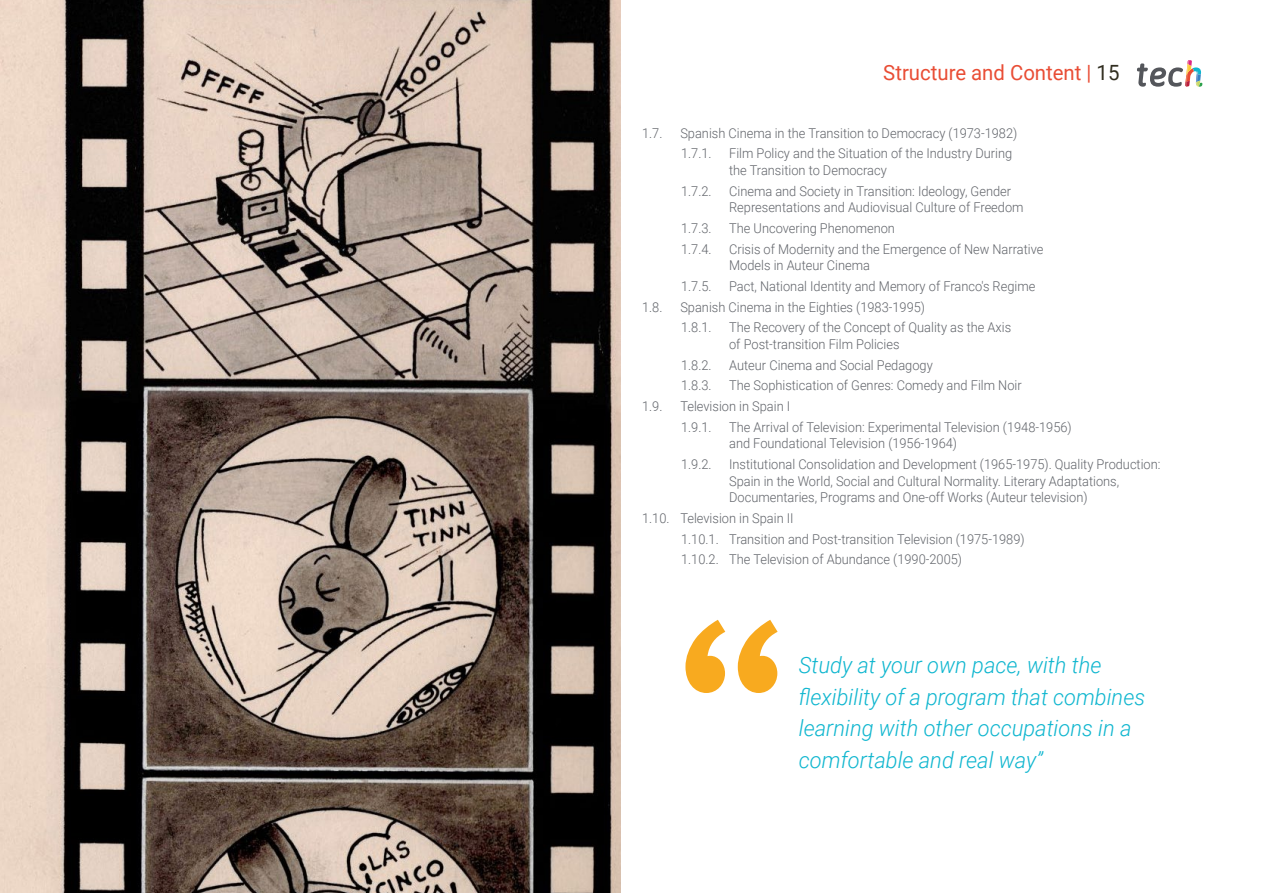
<style>
.page{position:relative;width:1263px;height:893px;background:#fff}
.page>*{position:absolute;margin:0;border:0;box-sizing:border-box;transform-origin:0 0}
.t1{font:italic 300 22.5px/31.5px "Roboto";color:#0fb6cf}
.t2{font:21px "Roboto";color:#e94d35}
.t3{font:300 13.5px/16.5px "Roboto";color:#61646a;scale:.95 1}
.s1{color:#312e20}
</style>
<div class="page">
<img style="left:0;top:0;width:621px;height:893px">
<svg style="left:1137px;top:60px;width:65px;height:27px"></svg>
<svg style="left:685px;top:620px;width:93px;height:73px"></svg>
<h2 class="t2" style="left:883px;top:57px;width:238px">Structure and Content | <span class="s1">15</span></h2>
<p class="t3" style="left:642px;top:124px;width:23px">1.7.</p>
<p class="t3" style="left:680px;top:122px;width:356px;line-height:20.7px">Spanish Cinema in the Transition to Democracy (1973-1982)<br>1.7.1.</p>
<p class="t3" style="left:729px;top:145px;width:299px">Film Policy and the Situation of the Industry During the Transition to Democracy</p>
<p class="t3" style="left:681px;top:182px;width:34px">1.7.2.</p>
<p class="t3" style="left:729px;top:182px;width:311px">Cinema and Society in Transition: Ideology, Gender<br>Representations and Audiovisual Culture of Freedom</p>
<p class="t3" style="left:681px;top:219px;width:34px">1.7.3.</p>
<p class="t3" style="left:729px;top:219px;width:176px">The Uncovering Phenomenon</p>
<p class="t3" style="left:681px;top:240px;width:34px">1.7.4.</p>
<p class="t3" style="left:729px;top:240px;width:332px">Crisis of Modernity and the Emergence of New Narrative<br>Models in Auteur Cinema</p>
<p class="t3" style="left:681px;top:277px;width:34px">1.7.5.</p>
<p class="t3" style="left:729px;top:277px;width:324px">Pact, National Identity and Memory of Franco's Regime</p>
<p class="t3" style="left:642px;top:298px;width:23px">1.8.</p>
<p class="t3" style="left:680px;top:296px;width:259px;line-height:20.7px">Spanish Cinema in the Eighties (1983-1995)<br>1.8.1.</p>
<p class="t3" style="left:729px;top:319px;width:298px">The Recovery of the Concept of Quality as the Axis of Post-transition Film Policies</p>
<p class="t3" style="left:681px;top:356px;width:34px">1.8.2.</p>
<p class="t3" style="left:729px;top:356px;width:216px">Auteur Cinema and Social Pedagogy</p>
<p class="t3" style="left:681px;top:377px;width:34px">1.8.3.</p>
<p class="t3" style="left:729px;top:377px;width:309px">The Sophistication of Genres: Comedy and Film Noir</p>
<p class="t3" style="left:642px;top:398px;width:23px">1.9.</p>
<p class="t3" style="left:680px;top:396px;width:117px;line-height:20.7px">Television in Spain I<br>1.9.1.</p>
<p class="t3" style="left:729px;top:418px;width:362px">The Arrival of Television: Experimental Television (1948-1956) and Foundational Television (1956-1964)</p>
<p class="t3" style="left:681px;top:456px;width:34px">1.9.2.</p>
<p class="t3" style="left:729px;top:456px;width:456px">Institutional Consolidation and Development (1965-1975). Quality Production:<br>Spain in the World, Social and Cultural Normality. Literary Adaptations,<br>Documentaries, Programs and One-off Works (Auteur television)</p>
<p class="t3" style="left:681px;top:507px;width:363px;line-height:20.7px;text-indent:-39px">1.10. Television in Spain II<br>1.10.1. Transition and Post-transition Television (1975-1989)<br>1.10.2. The Television of Abundance (1990-2005)</p>
<h1 class="t1" style="left:799px;top:649px;width:348px">Study at your own pace, with the flexibility of a program that combines learning with other occupations in a comfortable and real way”</h1>
</div>
